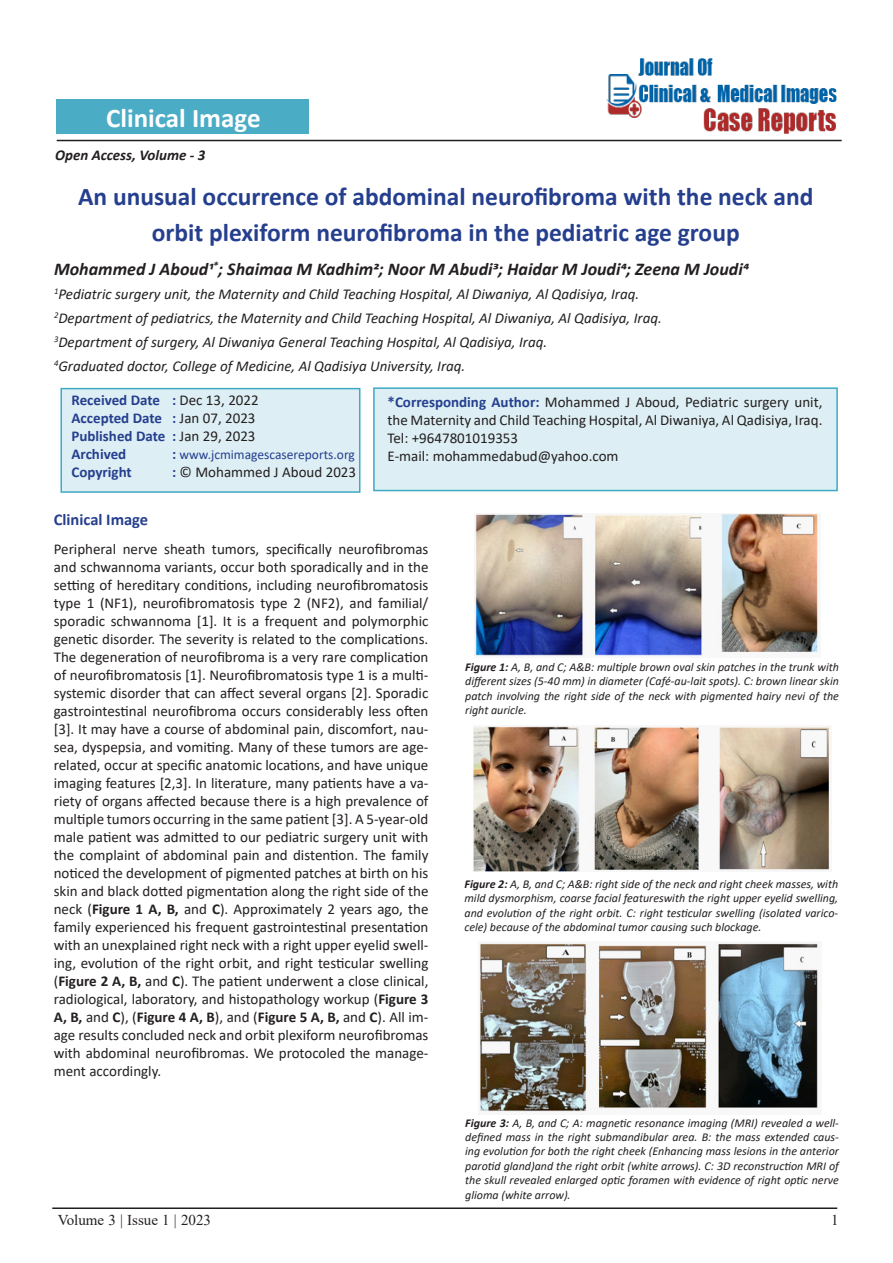
<style>
.page{position:relative;width:893px;height:1263px;background:#fff}
.page>*{position:absolute;margin:0;border:0;box-sizing:border-box;transform-origin:0 0}
.t1{font:700 27px "Calibri";color:#fff}
.Tittle{font:700 25.5px "Calibri";color:#253f8e}
.Paragraph_Style_1{font:italic 700 18px "Calibri";color:#231f20}
.t2{font:700 16.5px "Calibri";color:#253f8e}
.Paragraph_Style_1-2{font:15px/18px "Calibri";color:#231f20}
.Paragraph_Style_1-3{font:italic 15px "Calibri";color:#231f20}
.Paragraph_Style_1-4{font:700 15px/18px "Calibri";color:#253f8e}
.t3{font:15px "Times New Roman";color:#231f20}
.t4{font:italic 700 15px "Calibri";color:#231f20}
.Paragraph_Style_1-5{font:13.5px "Calibri";color:#253f8e}
.t5{font:italic 12px/14.4px "Calibri";color:#231f20;text-align:justify}
.s1{font-weight:400;color:#231f20}
.s2{font-weight:700;font-size:15px}
.s3{font-weight:700;color:#253f8e}
.s4{font-weight:700}
</style>
<div class="page">
<hr style="left:57px;top:140px;width:785px;height:1px;background:#231f20">
<hr style="left:52px;top:1207px;width:785px;height:2px;background:#231f20">
<div style="left:57px;top:100px;width:252px;height:34px;background:#4bacc6"></div>
<div style="left:373px;top:387px;width:465px;height:104px;background:#ddeff4;border:2px solid #3daac4"></div>
<div style="left:60px;top:388px;width:300px;height:105px;background:#ddeff4;border:2px solid #3daac4"></div>
<img style="left:605px;top:58px;width:234px;height:82px">
<img style="left:474px;top:513px;width:346px;height:144px">
<img style="left:473px;top:726px;width:357px;height:146px">
<img style="left:478px;top:941px;width:341px;height:172px">
<p class="t1" style="left:106px;top:99px;width:156px">Clinical Image</p>
<p class="t4" style="left:55px;top:144px;width:152px">Open Access, Volume - 3</p>
<p class="Tittle" style="left:78px;top:179px;width:737px">An unusual occurrence of abdominal neurofibroma with the neck and</p>
<p class="Tittle" style="left:152px;top:215px;width:589px">orbit plexiform neurofibroma in the pediatric age group</p>
<p class="Paragraph_Style_1" style="left:54px;top:256px;width:696px">Mohammed J Aboud1<sup>*</sup>; Shaimaa M Kadhim2; Noor M Abudi3; Haidar M Joudi4; Zeena M Joudi4</p>
<p class="Paragraph_Style_1-3" style="left:54px;top:283px;width:587px"><sup>1</sup>Pediatric surgery unit, the Maternity and Child Teaching Hospital, Al Diwaniya, Al Qadisiya, Iraq.</p>
<p class="Paragraph_Style_1-3" style="left:54px;top:307px;width:609px"><sup>2</sup>Department of pediatrics, the Maternity and Child Teaching Hospital, Al Diwaniya, Al Qadisiya, Iraq.</p>
<p class="Paragraph_Style_1-3" style="left:54px;top:331px;width:495px"><sup>3</sup>Department of surgery, Al Diwaniya General Teaching Hospital, Al Qadisiya, Iraq.</p>
<p class="Paragraph_Style_1-3" style="left:54px;top:355px;width:413px"><sup>4</sup>Graduated doctor, College of Medicine, Al Qadisiya University, Iraq.</p>
<p class="Paragraph_Style_1-4" style="left:72px;top:390px;width:189px">Received Date : <span class="s1">Dec 13, 2022<br></span>Accepted Date : <span class="s1">Jan 07, 2023<br></span>Published Date : <span class="s1">Jan 29, 2023<br></span>Archived</p>
<p class="Paragraph_Style_1-5" style="left:172px;top:445px;width:184px"><span class="s2">:</span> www.jcmimagescasereports.org</p>
<p class="Paragraph_Style_1-4" style="left:72px;top:462px;width:62px">Copyright</p>
<p class="Paragraph_Style_1-2" style="left:172px;top:462px;width:186px"><span class="s3">:</span> © Mohammed J Aboud 2023</p>
<p class="Paragraph_Style_1-2" style="left:388px;top:393px;width:436px"><span class="s3">*Corresponding Author:</span> Mohammed J Aboud, Pediatric surgery unit, the Maternity and Child Teaching Hospital, Al Diwaniya, Al Qadisiya, Iraq.</p>
<p class="Paragraph_Style_1-2" style="left:388px;top:429px;width:132px">Tel: +9647801019353</p>
<p class="Paragraph_Style_1-2" style="left:388px;top:447px;width:233px">E-mail: mohammedabud@yahoo.com</p>
<p class="t2" style="left:54px;top:508px;width:96px">Clinical Image</p>
<p class="Paragraph_Style_1-2" style="left:54px;top:540px;width:376px;text-align:justify">Peripheral nerve sheath tumors, specifically neurofibromas and schwannoma variants, occur both sporadically and in the setting of hereditary conditions, including neurofibromatosis type 1 (NF1), neurofibromatosis type 2 (NF2), and familial/ sporadic schwannoma [1]. It is a frequent and polymorphic genetic disorder. The severity is related to the complications.<br>The degeneration of neurofibroma is a very rare complication of neurofibromatosis [1]. Neurofibromatosis type 1 is a multi&shy;systemic disorder that can affect several organs [2]. Sporadic gastrointestinal neurofibroma occurs considerably less often [3]. It may have a course of abdominal pain, discomfort, nau&shy;sea, dyspepsia, and vomiting. Many of these tumors are age&shy;related, occur at specific anatomic locations, and have unique imaging features [2,3]. In literature, many patients have a va&shy;riety of organs affected because there is a high prevalence of multiple tumors occurring in the same patient [3]. A 5-year-old male patient was admitted to our pediatric surgery unit with the complaint of abdominal pain and distention. The family noticed the development of pigmented patches at birth on his skin and black dotted pigmentation along the right side of the neck (<span class="s4">Figure 1 A, B,</span> and <span class="s4">C</span>). Approximately 2 years ago, the family experienced his frequent gastrointestinal presentation with an unexplained right neck with a right upper eyelid swell&shy;ing, evolution of the right orbit, and right testicular swelling (<span class="s4">Figure 2 A, B,</span> and <span class="s4">C</span>). The patient underwent a close clinical, radiological, laboratory, and histopathology workup (<span class="s4">Figure 3<br>A, B,</span> and <span class="s4">C</span>), (<span class="s4">Figure 4 A, B</span>), and (<span class="s4">Figure 5 A, B,</span> and <span class="s4">C</span>). All im&shy;age results concluded neck and orbit plexiform neurofibromas with abdominal neurofibromas. We protocoled the manage&shy;ment accordingly.</p>
<p class="t5" style="left:465px;top:659px;width:375px"><span class="s4">Figure 1:</span> A, B, and C; A&amp;B: multiple brown oval skin patches in the trunk with different sizes (5-40 mm) in diameter (Café-au-lait spots). C: brown linear skin patch involving the right side of the neck with pigmented hairy nevi of the right auricle.</p>
<p class="t5" style="left:464px;top:876px;width:375px"><span class="s4">Figure 2:</span> A, B, and C; A&amp;B: right side of the neck and right cheek masses, with mild dysmorphism, coarse facial featureswith the right upper eyelid swelling, and evolution of the right orbit. C: right testicular swelling (isolated varico&shy;cele) because of the abdominal tumor causing such blockage.</p>
<p class="t5" style="left:465px;top:1115px;width:375px"><span class="s4">Figure 3:</span> A, B, and C; A: magnetic resonance imaging (MRI) revealed a well&shy;defined mass in the right submandibular area. B: the mass extended caus&shy;ing evolution for both the right cheek (Enhancing mass lesions in the anterior parotid gland)and the right orbit (white arrows). C: 3D reconstruction MRI of the skull revealed enlarged optic foramen with evidence of right optic nerve glioma (white arrow).</p>
<p class="t3" style="left:58px;top:1210px;width:155px">Volume 3 | Issue 1 | 2023</p>
<p class="t3" style="left:831px;top:1210px;width:9px">1</p>
</div>
